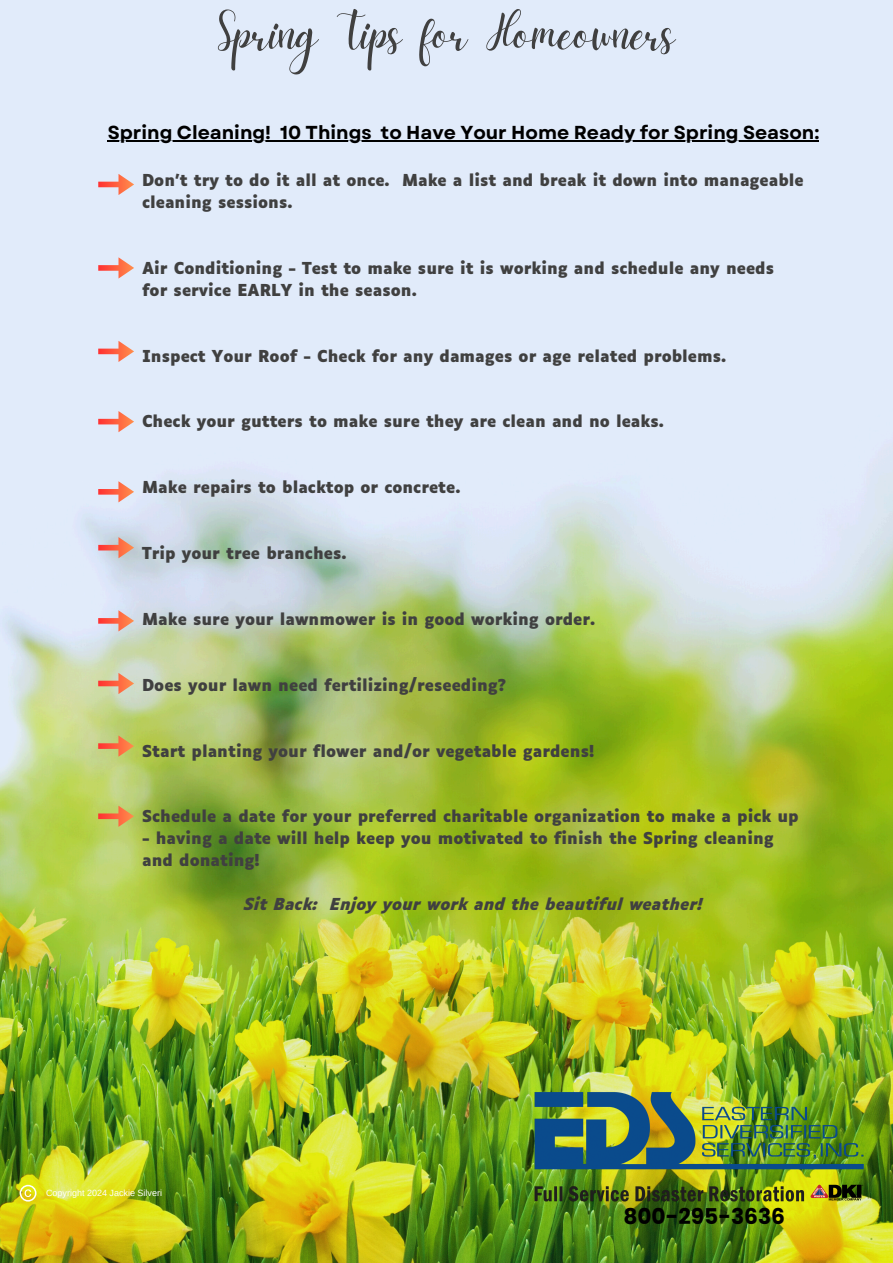
<style>
.page{position:relative;width:893px;height:1263px;background:#fff}
.page>*{position:absolute;margin:0;border:0;box-sizing:border-box;transform-origin:0 0}
.t1{font:52.72px "Daydream";color:#404040}
.t2{font:700 21.75px "Poppins";color:#000}
.t3{font:700 18.75px "Garet";color:#000}
.t4{font:700 15.75px/21.9px "Luciole";color:#404040}
.t5{font:italic 700 15.75px "Luciole";color:#404040}
.t6{font:9px "Arimo";color:#fff}
</style>
<div class="page">
<img style="left:0;top:0;width:893px;height:1263px">
<img style="left:522px;top:1076px;width:363px;height:141px">
<svg style="left:98px;top:174px;width:36px;height:21px"></svg>
<svg style="left:98px;top:341px;width:36px;height:21px"></svg>
<svg style="left:98px;top:735px;width:36px;height:22px"></svg>
<svg style="left:98px;top:257px;width:36px;height:22px"></svg>
<svg style="left:98px;top:411px;width:36px;height:21px"></svg>
<svg style="left:98px;top:537px;width:36px;height:21px"></svg>
<svg style="left:98px;top:610px;width:36px;height:21px"></svg>
<svg style="left:98px;top:673px;width:36px;height:21px"></svg>
<svg style="left:98px;top:806px;width:36px;height:21px"></svg>
<svg style="left:20px;top:1185px;width:16px;height:16px"></svg>
<hr style="left:108px;top:141px;width:163px;height:1px;background:#000">
<hr style="left:280px;top:141px;width:92px;height:1px;background:#000">
<hr style="left:380px;top:141px;width:439px;height:1px;background:#000">
<svg style="left:98px;top:481px;width:36px;height:21px"></svg>
<h4 class="t1" style="left:218px;top:3px;width:459px">Spring Tips for Homeowners</h4>
<p class="t3" style="left:108px;top:119px;width:165px">Spring Cleaning!</p>
<p class="t3" style="left:280px;top:119px;width:93px">10 Things</p>
<p class="t3" style="left:380px;top:119px;width:440px">to Have Your Home Ready for Spring Season:</p>
<h3 class="t4" style="left:142px;top:171px;width:663px">Don’t try to do it all at once. Make a list and break it down into manageable cleaning sessions.</h3>
<h4 class="t4" style="left:142px;top:258px;width:633px">Air Conditioning - Test to make sure it is working and schedule any needs for service EARLY in the season.</h4>
<h4 class="t4" style="left:142px;top:346px;width:586px">Inspect Your Roof - Check for any damages or age related problems.</h4>
<h4 class="t4" style="left:142px;top:412px;width:523px">Check your gutters to make sure they are clean and no leaks.</h4>
<h4 class="t4" style="left:142px;top:478px;width:320px">Make repairs to blacktop or concrete.</h4>
<h4 class="t4" style="left:142px;top:544px;width:206px">Trip your tree branches.</h4>
<h4 class="t4" style="left:142px;top:609px;width:455px">Make sure your lawnmower is in good working order.</h4>
<h4 class="t4" style="left:142px;top:675px;width:366px">Does your lawn need fertilizing/reseeding?</h4>
<h4 class="t4" style="left:142px;top:741px;width:453px">Start planting your flower and/or vegetable gardens!</h4>
<h4 class="t4" style="left:142px;top:807px;width:658px">Schedule a date for your preferred charitable organization to make a pick up</h4>
<h4 class="t4" style="left:142px;top:829px;width:633px">- having a date will help keep you motivated to finish the Spring cleaning and donating!</h4>
<h4 class="t5" style="left:244px;top:898px;width:460px">Sit Back: Enjoy your work and the beautiful weather!</h4>
<h2 class="t6" style="left:46px;top:1187px;width:117px">Copyright 2024 Jackie Silveri</h2>
<h2 class="t2" style="left:623px;top:1201px;width:163px">800-295-3636</h2>
</div>
